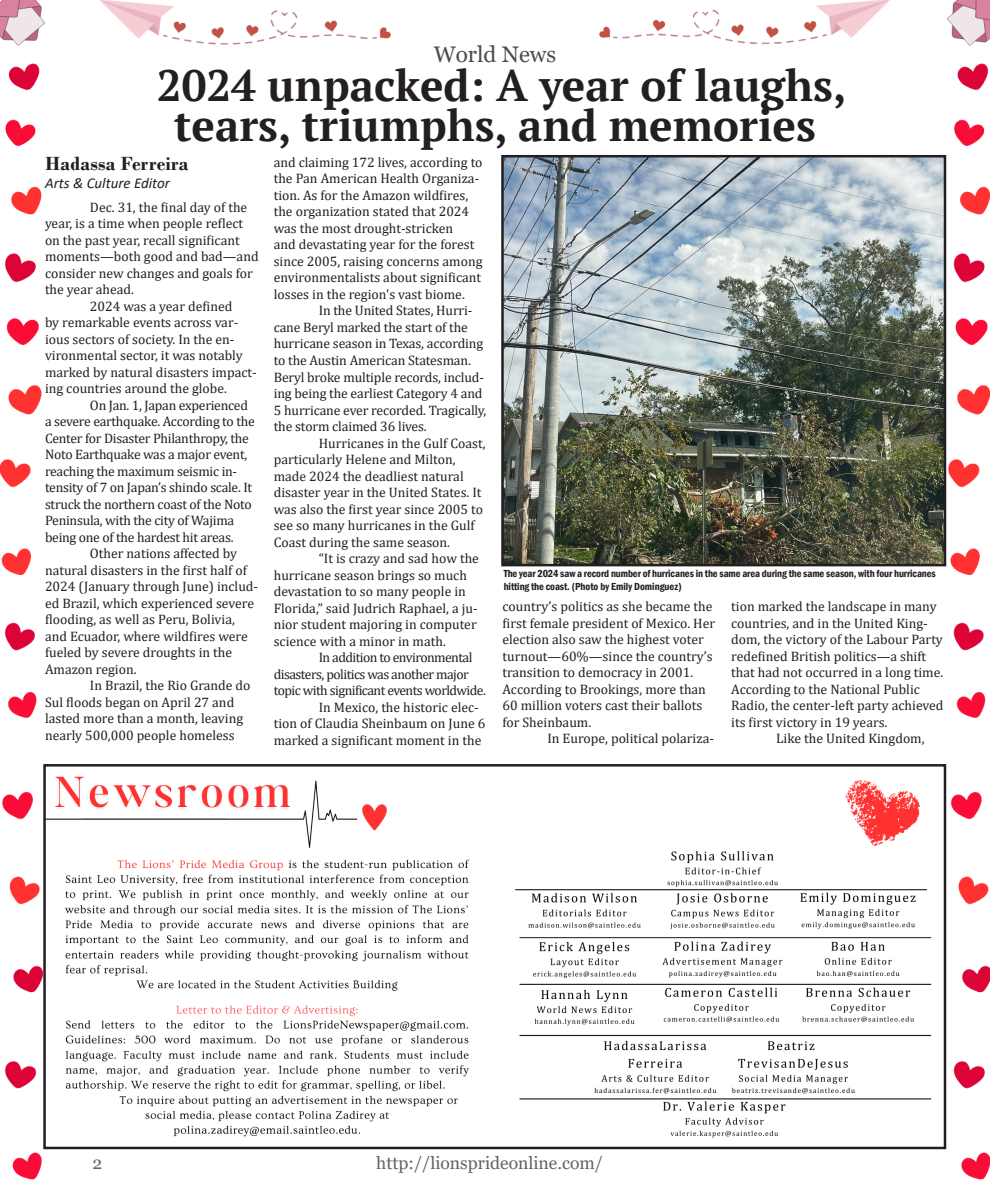
<style>
.page{position:relative;width:990px;height:1193px;background:#fff}
.page>*{position:absolute;margin:0;border:0;box-sizing:border-box;transform-origin:0 0}
.t1{font:700 43.75px "PT Serif";color:#231f20}
.t2{font:22.5px "Georgia";color:#4b4c4d}
.t3{font:700 20px "Bodoni";letter-spacing:.01em;color:#231f20}
.Prides_Subhead{font:17.5px "Georgia";color:#636366}
.t4{font:italic 15px "Calibri";color:#231f20}
.t5{font:13.75px/16.5px "Cambria";color:#231f20}
.t6{font:13.75px/16.5px "Cambria";letter-spacing:-.02em;color:#231f20}
.t7{font:13.75px/16.5px "Cambria";letter-spacing:-.04em;color:#231f20}
.t8{font:600 condensed 10.5px/12.6px "Franklin Gothic";letter-spacing:-.01em;color:#231f20}
</style>
<div class="page">
<img style="left:0;top:0;width:990px;height:1180px">
<img style="left:46px;top:767px;width:897px;height:379px">
<div style="left:43px;top:764px;width:903px;height:385px;border:2px solid #231f20"></div>
<img style="left:504px;top:158px;width:439px;height:405px">
<div style="left:501px;top:155px;width:445px;height:411px;border:2px solid #231f20"></div>
<p class="t2" style="left:434px;top:41px;width:124px">World News</p>
<p class="t1" style="left:157px;top:57px;width:691px">2024 unpacked: A year of laughs,</p>
<p class="t1" style="left:174px;top:97px;width:643px">tears, triumphs, and memories</p>
<p class="t3" style="left:45px;top:151px;width:145px">Hadassa Ferreira</p>
<p class="t4" style="left:45px;top:172px;width:127px">Arts &amp; Culture Editor</p>
<p class="t5" style="left:45px;top:199px;width:215px;text-indent:45px">Dec. 31, the final day of the year, is a time when people reflect on the past year, recall significant moments—both good and bad—and consider new changes and goals for the year ahead.</p>
<p class="t5" style="left:45px;top:298px;width:213px;text-indent:45px">2024 was a year defined<br>by remarkable events across var&shy;ious sectors of society. In the en&shy;vironmental sector, it was notably marked by natural disasters impact&shy;ing countries around the globe.</p>
<p class="t6" style="left:45px;top:397px;width:211px;text-indent:45px">On Jan. 1, Japan experienced a severe earthquake. According to the Center for Disaster Philanthropy, the Noto Earthquake was a major event, reaching the maximum seismic in&shy;tensity of 7 on Japan’s shindo scale. It struck the northern coast of the Noto Peninsula, with the city of Wajima being one of the hardest hit areas.</p>
<p class="t5" style="left:45px;top:545px;width:215px;text-indent:45px">Other nations affected by natural disasters in the first half of<br>2024 (January through June) includ&shy;ed Brazil, which experienced severe flooding, as well as Peru, Bolivia, and Ecuador, where wildfires were fueled by severe droughts in the<br>Amazon region.</p>
<p class="t5" style="left:45px;top:677px;width:207px;text-indent:45px">In Brazil, the Rio Grande do<br>Sul floods began on April 27 and lasted more than a month, leaving nearly 500,000 people homeless</p>
<p class="t5" style="left:274px;top:154px;width:210px">and claiming 172 lives, according to the Pan American Health Organiza&shy;tion. As for the Amazon wildfires, the organization stated that 2024 was the most drought-stricken<br>and devastating year for the forest since 2005, raising concerns among environmentalists about significant losses in the region's vast biome.</p>
<p class="t5" style="left:274px;top:302px;width:214px;text-indent:45px">In the United States, Hurri&shy;cane Beryl marked the start of the hurricane season in Texas, according to the Austin American Statesman.<br>Beryl broke multiple records, includ&shy;ing being the earliest Category 4 and 5 hurricane ever recorded. Tragically, the storm claimed 36 lives.</p>
<p class="t5" style="left:274px;top:434px;width:214px;text-indent:45px">Hurricanes in the Gulf Coast, particularly Helene and Milton, made 2024 the deadliest natural disaster year in the United States. It was also the first year since 2005 to see so many hurricanes in the Gulf<br>Coast during the same season.</p>
<p class="t5" style="left:274px;top:550px;width:207px;text-indent:45px">“It is crazy and sad how the hurricane season brings so much devastation to so many people in<br>Florida,” said Judrich Raphael, a ju&shy;nior student majoring in computer science with a minor in math.</p>
<p class="t7" style="left:274px;top:649px;width:214px;text-indent:45px">In addition to environmental disasters, politics was another major topic with significant events worldwide.</p>
<p class="t5" style="left:274px;top:698px;width:213px;text-indent:45px">In Mexico, the historic elec&shy;tion of Claudia Sheinbaum on June 6 marked a significant moment in the</p>
<p class="t8" style="left:504px;top:567px;width:434px">The year 2024 saw a record number of hurricanes in the same area during the same season, with four hurricanes hitting the coast. (Photo by Emily Dominguez)</p>
<p class="t5" style="left:502px;top:598px;width:214px">country’s politics as she became the first female president of Mexico. Her election also saw the highest voter turnout—60%—since the country’s transition to democracy in 2001.<br>According to Brookings, more than<br>60 million voters cast their ballots for Sheinbaum.</p>
<p class="t5" style="left:547px;top:730px;width:168px">In Europe, political polariza-</p>
<p class="t5" style="left:731px;top:598px;width:214px">tion marked the landscape in many countries, and in the United King&shy;dom, the victory of the Labour Party redefined British politics—a shift that had not occurred in a long time.<br>According to the National Public Radio, the center-left party achieved its first victory in 19 years.</p>
<p class="t5" style="left:776px;top:730px;width:150px">Like the United Kingdom,</p>
<p class="Prides_Subhead" style="left:92px;top:1152px;width:11px">2</p>
<p class="Prides_Subhead" style="left:376px;top:1152px;width:228px">http://lionsprideonline.com/</p>
</div>
